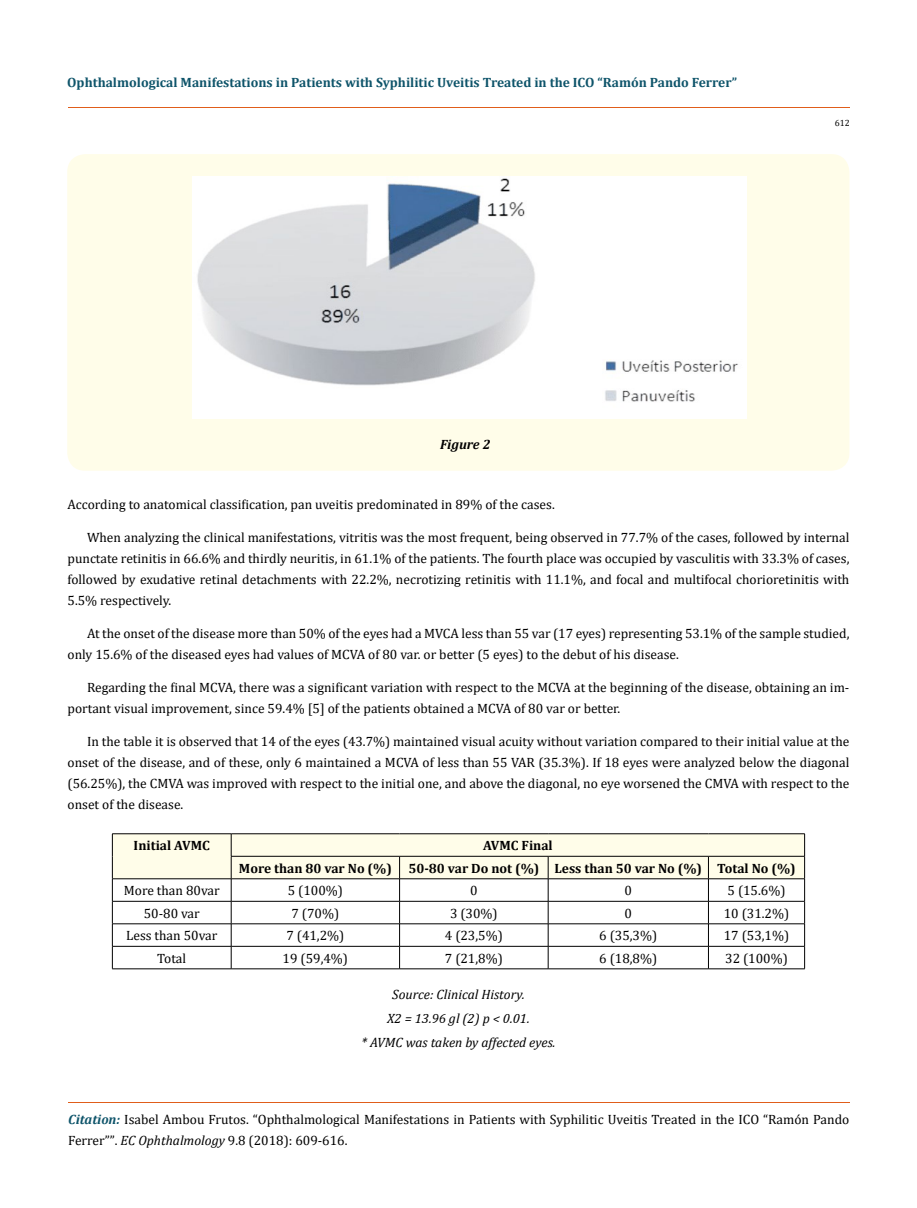
<style>
.page{position:relative;width:917px;height:1208px;background:#fff}
.page>*{position:absolute;margin:0;border:0;box-sizing:border-box;transform-origin:0 0}
.t1{font:13.5px/21px "Cambria";color:#000}
.t2{font:700 13.5px "Cambria";color:#0e546a}
.t3{font:700 13.5px/22.5px "Cambria";color:#000;text-align:center}
.t4{font:italic 13.5px/24px "Cambria";color:#000;text-align:center}
.t5{font:italic 700 13.5px "Cambria";color:#000}
.t6{font:9px "Cambria";color:#000}
.s1{font-weight:700;font-style:italic;color:#0e546a}
.s2{font-size:13.35px}
.s3{font-style:italic}
</style>
<div class="page">
<div style="left:67px;top:154px;width:782px;height:317px;background:#fffde9;border-radius:18px"></div>
<img style="left:193px;top:176px;width:553px;height:242px">
<svg style="left:112px;top:833px;width:693px;height:135px"></svg>
<hr style="left:112px;top:968px;width:119px;height:1px;background:#000">
<hr style="left:231px;top:968px;width:168px;height:1px;background:#000">
<hr style="left:399px;top:968px;width:149px;height:1px;background:#000">
<hr style="left:548px;top:968px;width:160px;height:1px;background:#000">
<hr style="left:708px;top:968px;width:96px;height:1px;background:#000">
<hr style="left:68px;top:108px;width:781px;height:1px;background:#e05d1a">
<hr style="left:68px;top:1102px;width:781px;height:1px;background:#e05d1a">
<p class="t2" style="left:67px;top:73px;width:671px">Ophthalmological Manifestations in Patients with Syphilitic Uveitis Treated in the ICO “Ramón Pando Ferrer”</p>
<p class="t6" style="left:834px;top:118px;width:16px">612</p>
<p class="t5" style="left:440px;top:435px;width:52px">Figure 2</p>
<p class="t1" style="left:67px;top:494px;width:488px">According to anatomical classification, pan uveitis predominated in 89% of the cases.</p>
<p class="t1" style="left:67px;top:527px;width:783px;text-align:justify;text-indent:19px">When analyzing the clinical manifestations, vitritis was the most frequent, being observed in 77.7% of the cases, followed by internal punctate retinitis in 66.6% and thirdly neuritis, in 61.1% of the patients. The fourth place was occupied by vasculitis with 33.3% of cases, followed by exudative retinal detachments with 22.2%, necrotizing retinitis with 11.1%, and focal and multifocal chorioretinitis with 5.5% respectively.</p>
<p class="t1" style="left:67px;top:623px;width:783px;text-indent:19px">At the onset of the disease more than 50% of the eyes had a MVCA less than 55 var (17 eyes) representing 53.1% of the sample studied, only 15.6% of the diseased eyes had values of MCVA of 80 var. or better (5 eyes) to the debut of his disease.</p>
<p class="t1" style="left:67px;top:677px;width:783px;text-indent:19px">Regarding the final MCVA, there was a significant variation with respect to the MCVA at the beginning of the disease, obtaining an im&shy;portant visual improvement, since 59.4% [5] of the patients obtained a MCVA of 80 var or better.</p>
<p class="t1" style="left:67px;top:731px;width:783px;text-align:justify;text-indent:19px">In the table it is observed that 14 of the eyes (43.7%) maintained visual acuity without variation compared to their initial value at the onset of the disease, and of these, only 6 maintained a MCVA of less than 55 VAR (35.3%). If 18 eyes were analyzed below the diagonal (56.25%), the CMVA was improved with respect to the initial one, and above the diagonal, no eye worsened the CMVA with respect to the onset of the disease.</p>
<p class="t3" style="left:134px;top:834px;width:78px">Initial AVMC</p>
<p class="t3" style="left:239px;top:834px;width:558px">AVMC Final<br>More than 80 var No (%) 50-80 var Do not (%) Less than 50 var No (%) Total No (%)</p>
<p class="t1" style="left:124px;top:880px;width:97px">More than 80var</p>
<p class="t1" style="left:288px;top:880px;width:57px">5 (100%)</p>
<p class="t1" style="left:470px;top:880px;width:9px">0</p>
<p class="t1" style="left:624px;top:880px;width:9px">0</p>
<p class="t1" style="left:727px;top:880px;width:59px">5 (15.6%)</p>
<p class="t1" style="left:144px;top:902px;width:58px">50-80 var</p>
<p class="t1" style="left:291px;top:902px;width:49px">7 (70%)</p>
<p class="t1" style="left:450px;top:902px;width:49px">3 (30%)</p>
<p class="t1" style="left:624px;top:902px;width:9px">0</p>
<p class="t1" style="left:723px;top:902px;width:67px">10 (31.2%)</p>
<p class="t1" style="left:126px;top:925px;width:93px">Less than 50var</p>
<p class="t1" style="left:286px;top:925px;width:59px">7 (41,2%)</p>
<p class="t1" style="left:445px;top:925px;width:59px">4 (23,5%)</p>
<p class="t1" style="left:599px;top:925px;width:59px">6 (35,3%)</p>
<p class="t1" style="left:723px;top:925px;width:67px">17 (53,1%)</p>
<p class="t1" style="left:157px;top:947px;width:30px">Total</p>
<p class="t1" style="left:283px;top:947px;width:67px">19 (59,4%)</p>
<p class="t1" style="left:445px;top:947px;width:59px">7 (21,8%)</p>
<p class="t1" style="left:599px;top:947px;width:59px">6 (18,8%)</p>
<p class="t1" style="left:725px;top:947px;width:64px">32 (100%)</p>
<p class="t4" style="left:361px;top:981px;width:195px">Source: Clinical History.<br>X2 = 13.96 gl (2) p &lt; 0.01.<br>* AVMC was taken by affected eyes.</p>
<p class="t1" style="left:68px;top:1108px;width:782px"><span class="s1">Citation:</span> Isabel Ambou Frutos. “Ophthalmological Manifestations in Patients with Syphilitic Uveitis Treated in the ICO “Ramón Pando<br>Ferrer””<span class="s2">.</span> <span class="s3">EC Ophthalmology</span> <span class="s2">9</span>.8 (2018): 609-616.</p>
</div>
